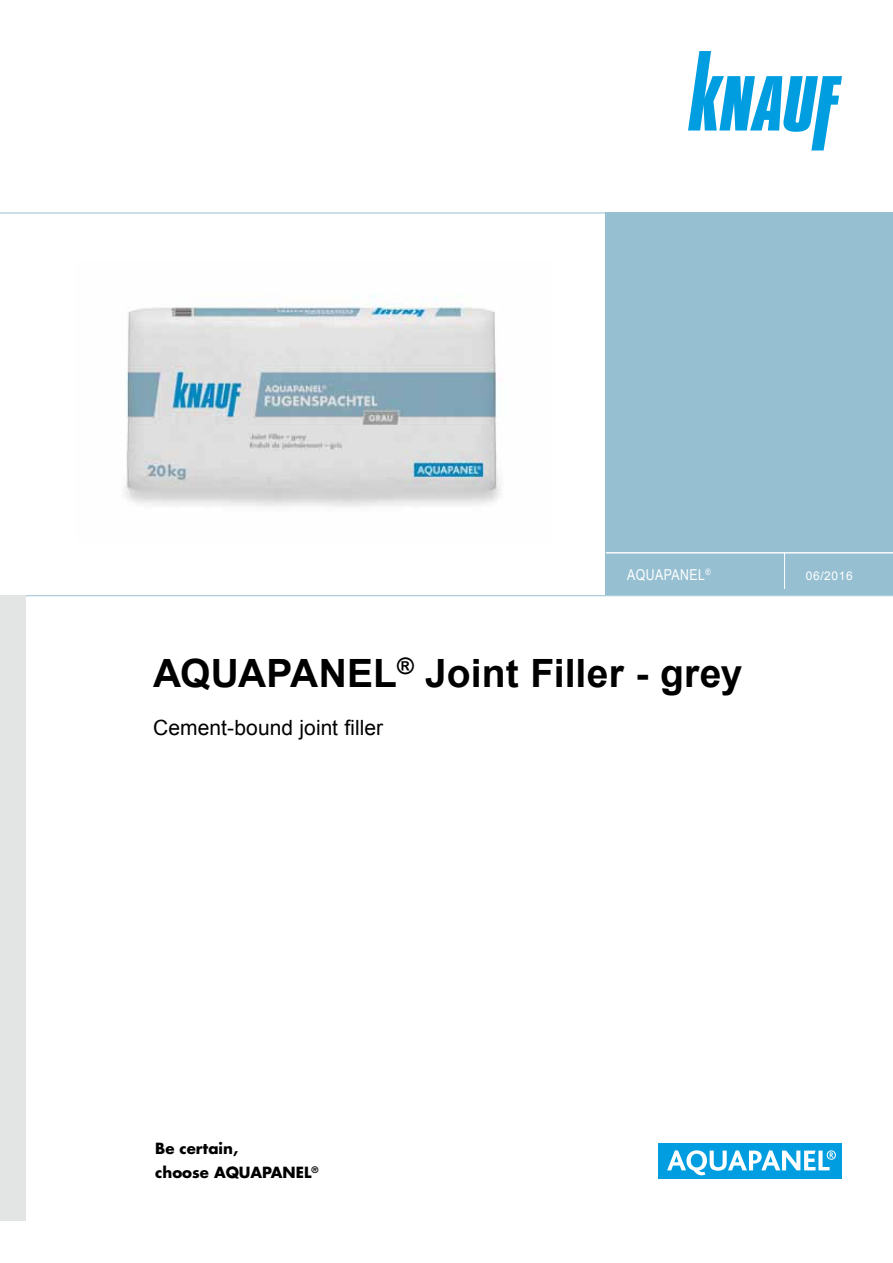
<style>
.page{position:relative;width:893px;height:1263px;background:#fff}
.page>*{position:absolute;margin:0;border:0;box-sizing:border-box;transform-origin:0 0}
.t1{font:700 39px "Arial";letter-spacing:.005em;color:#000}
.t2{font:21px "Arial";letter-spacing:.005em;color:#000}
.t3{font:700 15px/24px "Futura LT Pro";color:#000}
.t4{font:15px "Arial Narrow";letter-spacing:.03em;color:#fff}
.t5{font:12px "Arial";letter-spacing:.05em;color:#fff}
</style>
<div class="page">
<svg style="left:688px;top:51px;width:154px;height:99px"></svg>
<div style="left:606px;top:213px;width:287px;height:382px;background:#96bfd2"></div>
<hr style="left:606px;top:552px;width:287px;height:1px;background:#fff">
<hr style="left:784px;top:553px;width:1px;height:36px;background:#fff">
<hr style="left:0;top:213px;width:893px;height:1px;background:#96bfd2">
<hr style="left:0;top:595px;width:893px;height:1px;background:#96bfd2">
<div style="left:658px;top:1143px;width:184px;height:35px;background:#009ee0"></div>
<svg style="left:667px;top:1150px;width:169px;height:25px"></svg>
<div style="left:0;top:595px;width:26px;height:625px;background:#e3e4e4"></div>
<img style="left:124px;top:295px;width:377px;height:212px">
<p class="t4" style="left:627px;top:563px;width:85px">AQUAPANEL<sup>®</sup></p>
<p class="t5" style="left:806px;top:568px;width:48px">06/2016</p>
<h1 class="t1" style="left:153px;top:647px;width:591px">AQUAPANEL<sup>®</sup> Joint Filler - grey</h1>
<h2 class="t2" style="left:153px;top:713px;width:232px">Cement-bound joint filler</h2>
<p class="t3" style="left:155px;top:1136px;width:165px">Be certain,<br>choose AQUAPANEL<sup>®</sup></p>
</div>
